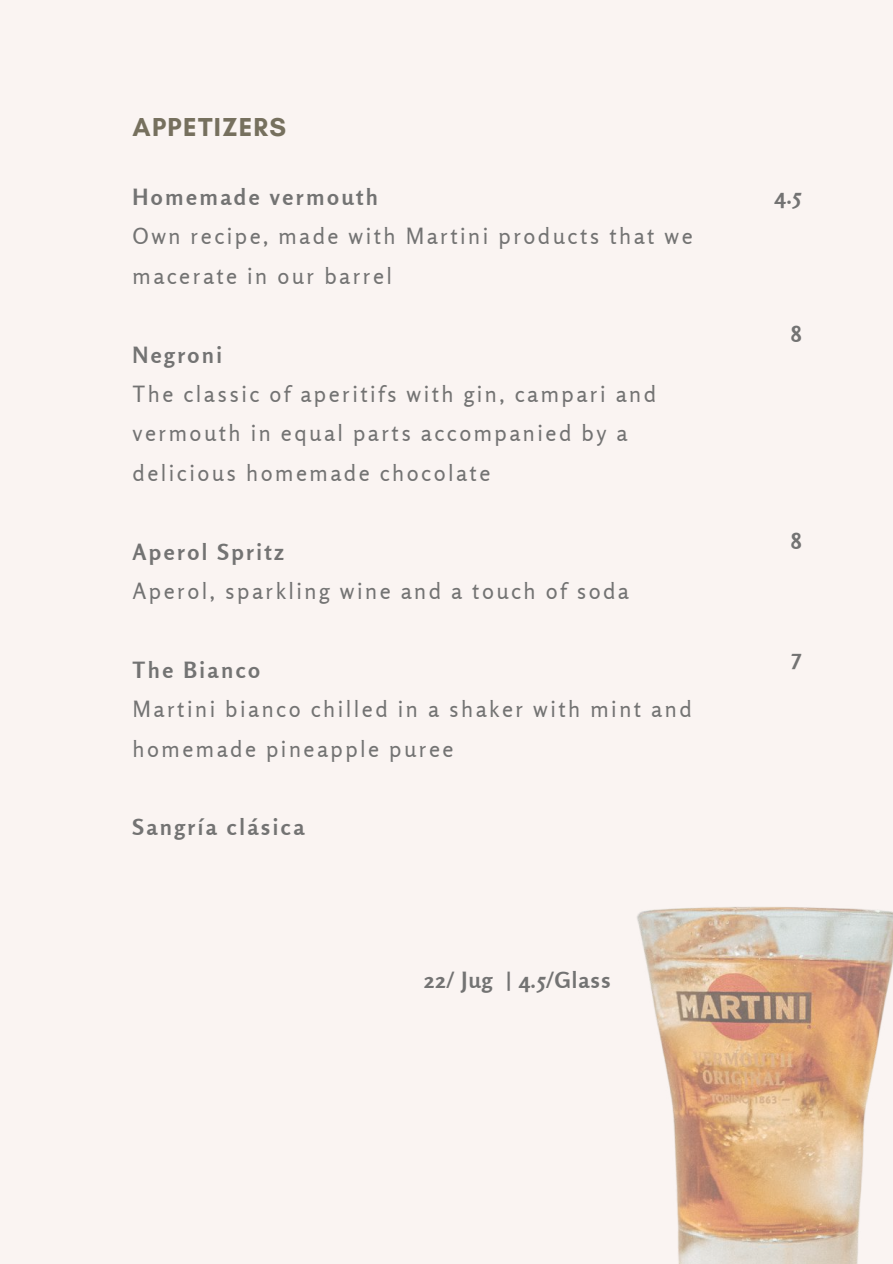
<style>
.page{position:relative;width:893px;height:1264px;background:#fff}
.page>*{position:absolute;margin:0;border:0;box-sizing:border-box;transform-origin:0 0}
.t1{font:700 26.4px "Glacial Indifference";letter-spacing:.05em;color:#76705e}
.t2{font:22.2px/39.3px "Rosario";letter-spacing:.11em;color:#737373}
.t3{font:700 22.2px "Rosario";letter-spacing:.11em;color:#737373}
.t4{font:700 22.2px "Rosario";letter-spacing:.05em;color:#737373}
</style>
<div class="page">
<div style="left:0;top:0;width:892px;height:1263px;background:#faf4f2"></div>
<img style="left:637px;top:907px;width:255px;height:356px">
<p class="t1" style="left:132px;top:111px;width:155px">APPETIZERS</p>
<p class="t3" style="left:132px;top:183px;width:247px">Homemade vermouth</p>
<p class="t2" style="left:132px;top:216px;width:561px">Own recipe, made with Martini products that we macerate in our barrel</p>
<p class="t3" style="left:132px;top:341px;width:91px">Negroni</p>
<p class="t2" style="left:132px;top:374px;width:525px">The classic of aperitifs with gin, campari and vermouth in equal parts accompanied by a delicious homemade chocolate</p>
<p class="t3" style="left:132px;top:538px;width:153px">Aperol Spritz</p>
<p class="t2" style="left:132px;top:571px;width:498px">Aperol, sparkling wine and a touch of soda</p>
<p class="t3" style="left:132px;top:656px;width:129px">The Bianco</p>
<p class="t2" style="left:132px;top:689px;width:560px">Martini bianco chilled in a shaker with mint and homemade pineapple puree</p>
<p class="t3" style="left:132px;top:813px;width:173px">Sangría clásica</p>
<p class="t4" style="left:424px;top:965px;width:188px">22/ Jug | 4.5/Glass</p>
<p class="t3" style="left:774px;top:183px;width:28px">4.5</p>
<p class="t3" style="left:790px;top:320px;width:12px">8</p>
<p class="t3" style="left:790px;top:527px;width:12px">8</p>
<p class="t3" style="left:791px;top:643px;width:11px">7</p>
</div>
